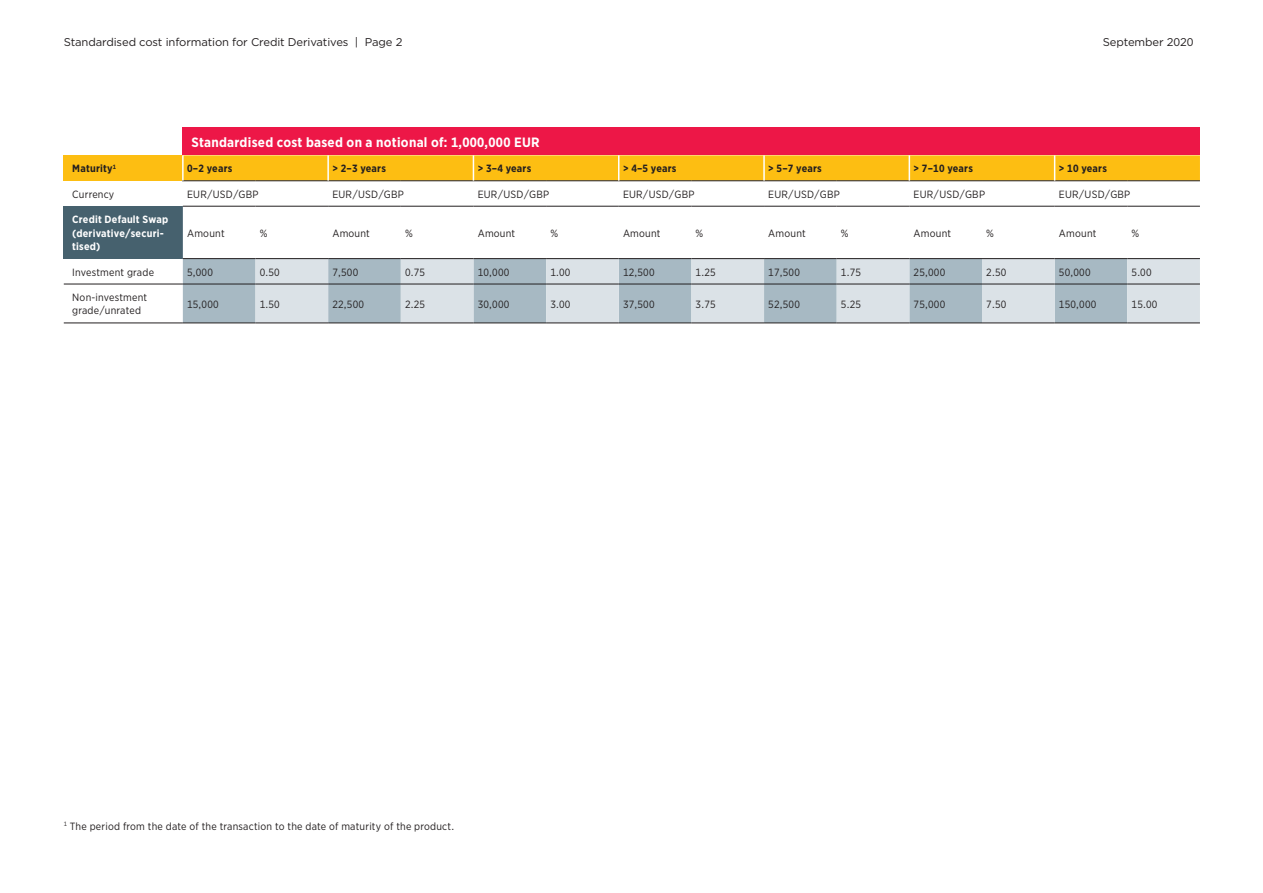
<style>
.page{position:relative;width:1263px;height:893px;background:#fff}
.page>*{position:absolute;margin:0;border:0;box-sizing:border-box;transform-origin:0 0}
.Tabellen-Copy{font:700 13.5px "Gotham Narrow";letter-spacing:.02em;color:#fff}
.t1{font:11.25px "Gotham";letter-spacing:-.01em;color:#231f20}
.Tabellen-Copy-2{font:10.5px/13.5px "Gotham Narrow";letter-spacing:.02em;color:#231f20}
.Tabellen-Copy-3{font:700 10.5px "Gotham Narrow";letter-spacing:.02em;color:#231f20}
.Tabellen-Copy-4{font:700 10.5px/13.5px "Gotham Narrow";letter-spacing:.02em;color:#fff}
</style>
<div class="page">
<div style="left:183px;top:128px;width:1017px;height:27px;background:#ed1747"></div>
<div style="left:64px;top:155px;width:119px;height:26px;background:#fdbe12"></div>
<div style="left:64px;top:206px;width:119px;height:53px;background:#46616e"></div>
<div style="left:183px;top:259px;width:72px;height:64px;background:#a7b9c3"></div>
<svg style="left:255px;top:259px;width:945px;height:64px;background:#c0ccd3"></svg>
<hr style="left:64px;top:284px;width:119px;height:1px;background:#231f20">
<hr style="left:182px;top:181px;width:73px;height:1px;background:#231f20">
<hr style="left:183px;top:206px;width:72px;height:1px;background:#231f20">
<hr style="left:328px;top:206px;width:73px;height:1px;background:#231f20">
<hr style="left:473px;top:206px;width:73px;height:1px;background:#231f20">
<hr style="left:183px;top:258px;width:72px;height:1px;background:#231f20">
<hr style="left:328px;top:258px;width:73px;height:1px;background:#231f20">
<hr style="left:473px;top:258px;width:73px;height:1px;background:#231f20">
<hr style="left:255px;top:206px;width:73px;height:1px;background:#231f20">
<hr style="left:401px;top:206px;width:72px;height:1px;background:#231f20">
<hr style="left:546px;top:206px;width:73px;height:1px;background:#231f20">
<hr style="left:619px;top:206px;width:72px;height:1px;background:#231f20">
<hr style="left:764px;top:206px;width:73px;height:1px;background:#231f20">
<hr style="left:909px;top:206px;width:73px;height:1px;background:#231f20">
<hr style="left:1055px;top:206px;width:72px;height:1px;background:#231f20">
<hr style="left:255px;top:258px;width:73px;height:1px;background:#231f20">
<hr style="left:401px;top:258px;width:72px;height:1px;background:#231f20">
<hr style="left:546px;top:258px;width:73px;height:1px;background:#231f20">
<hr style="left:619px;top:258px;width:72px;height:1px;background:#231f20">
<hr style="left:764px;top:258px;width:73px;height:1px;background:#231f20">
<hr style="left:909px;top:258px;width:73px;height:1px;background:#231f20">
<hr style="left:1055px;top:258px;width:72px;height:1px;background:#231f20">
<hr style="left:619px;top:284px;width:72px;height:1px;background:#231f20">
<hr style="left:764px;top:284px;width:73px;height:1px;background:#231f20">
<hr style="left:183px;top:284px;width:72px;height:1px;background:#231f20">
<hr style="left:328px;top:284px;width:73px;height:1px;background:#231f20">
<hr style="left:473px;top:284px;width:73px;height:1px;background:#231f20">
<hr style="left:255px;top:284px;width:73px;height:1px;background:#231f20">
<hr style="left:401px;top:284px;width:72px;height:1px;background:#231f20">
<hr style="left:546px;top:284px;width:73px;height:1px;background:#231f20">
<hr style="left:909px;top:284px;width:73px;height:1px;background:#231f20">
<hr style="left:1055px;top:284px;width:72px;height:1px;background:#231f20">
<hr style="left:182px;top:155px;width:2px;height:26px;background:#fff">
<hr style="left:837px;top:206px;width:72px;height:1px;background:#231f20">
<hr style="left:837px;top:258px;width:72px;height:1px;background:#231f20">
<hr style="left:837px;top:284px;width:72px;height:1px;background:#231f20">
<hr style="left:982px;top:206px;width:73px;height:1px;background:#231f20">
<hr style="left:982px;top:258px;width:73px;height:1px;background:#231f20">
<hr style="left:982px;top:284px;width:73px;height:1px;background:#231f20">
<hr style="left:1127px;top:206px;width:73px;height:1px;background:#231f20">
<hr style="left:1127px;top:258px;width:73px;height:1px;background:#231f20">
<hr style="left:1127px;top:284px;width:73px;height:1px;background:#231f20">
<svg style="left:183px;top:155px;width:1017px;height:51px"></svg>
<hr style="left:691px;top:206px;width:73px;height:1px;background:#231f20">
<hr style="left:691px;top:258px;width:73px;height:1px;background:#231f20">
<hr style="left:691px;top:284px;width:73px;height:1px;background:#231f20">
<hr style="left:183px;top:323px;width:72px;height:1px;background:#231f20">
<hr style="left:255px;top:323px;width:73px;height:1px;background:#231f20">
<hr style="left:328px;top:323px;width:73px;height:1px;background:#231f20">
<hr style="left:401px;top:323px;width:72px;height:1px;background:#231f20">
<hr style="left:473px;top:323px;width:73px;height:1px;background:#231f20">
<hr style="left:546px;top:323px;width:73px;height:1px;background:#231f20">
<hr style="left:619px;top:323px;width:72px;height:1px;background:#231f20">
<hr style="left:691px;top:323px;width:73px;height:1px;background:#231f20">
<hr style="left:764px;top:323px;width:73px;height:1px;background:#231f20">
<hr style="left:837px;top:323px;width:72px;height:1px;background:#231f20">
<hr style="left:909px;top:323px;width:73px;height:1px;background:#231f20">
<hr style="left:982px;top:323px;width:73px;height:1px;background:#231f20">
<hr style="left:1055px;top:323px;width:72px;height:1px;background:#231f20">
<hr style="left:1127px;top:323px;width:73px;height:1px;background:#231f20">
<hr style="left:64px;top:323px;width:119px;height:1px;background:#231f20">
<p class="t1" style="left:64px;top:35px;width:340px">Standardised cost information for Credit Derivatives | Page 2</p>
<p class="t1" style="left:1103px;top:35px;width:92px">September 2020</p>
<p class="Tabellen-Copy" style="left:191px;top:133px;width:350px">Standardised cost based on a notional of: 1,000,000 EUR</p>
<p class="Tabellen-Copy-3" style="left:72px;top:162px;width:45px">Maturity<sup>1</sup></p>
<p class="Tabellen-Copy-3" style="left:187px;top:162px;width:47px">0–2 years</p>
<p class="Tabellen-Copy-3" style="left:332px;top:162px;width:55px">&gt; 2–3 years</p>
<p class="Tabellen-Copy-3" style="left:478px;top:162px;width:55px">&gt; 3–4 years</p>
<p class="Tabellen-Copy-3" style="left:623px;top:162px;width:55px">&gt; 4–5 years</p>
<p class="Tabellen-Copy-3" style="left:768px;top:162px;width:55px">&gt; 5–7 years</p>
<p class="Tabellen-Copy-3" style="left:913px;top:162px;width:61px">&gt; 7–10 years</p>
<p class="Tabellen-Copy-3" style="left:1059px;top:162px;width:50px">&gt; 10 years</p>
<p class="Tabellen-Copy-2" style="left:72px;top:187px;width:44px">Currency</p>
<p class="Tabellen-Copy-2" style="left:187px;top:187px;width:73px">EUR/USD/GBP</p>
<p class="Tabellen-Copy-2" style="left:332px;top:187px;width:73px">EUR/USD/GBP</p>
<p class="Tabellen-Copy-2" style="left:478px;top:187px;width:73px">EUR/USD/GBP</p>
<p class="Tabellen-Copy-2" style="left:623px;top:187px;width:73px">EUR/USD/GBP</p>
<p class="Tabellen-Copy-2" style="left:768px;top:187px;width:73px">EUR/USD/GBP</p>
<p class="Tabellen-Copy-2" style="left:913px;top:187px;width:73px">EUR/USD/GBP</p>
<p class="Tabellen-Copy-2" style="left:1059px;top:187px;width:73px">EUR/USD/GBP</p>
<p class="Tabellen-Copy-4" style="left:72px;top:213px;width:97px">Credit Default Swap (derivative/securi&shy;tised)</p>
<p class="Tabellen-Copy-2" style="left:187px;top:226px;width:39px">Amount</p>
<p class="Tabellen-Copy-2" style="left:260px;top:226px;width:9px">%</p>
<p class="Tabellen-Copy-2" style="left:332px;top:226px;width:39px">Amount</p>
<p class="Tabellen-Copy-2" style="left:405px;top:226px;width:9px">%</p>
<p class="Tabellen-Copy-2" style="left:478px;top:226px;width:39px">Amount</p>
<p class="Tabellen-Copy-2" style="left:550px;top:226px;width:9px">%</p>
<p class="Tabellen-Copy-2" style="left:623px;top:226px;width:39px">Amount</p>
<p class="Tabellen-Copy-2" style="left:696px;top:226px;width:9px">%</p>
<p class="Tabellen-Copy-2" style="left:768px;top:226px;width:39px">Amount</p>
<p class="Tabellen-Copy-2" style="left:841px;top:226px;width:9px">%</p>
<p class="Tabellen-Copy-2" style="left:913px;top:226px;width:39px">Amount</p>
<p class="Tabellen-Copy-2" style="left:986px;top:226px;width:9px">%</p>
<p class="Tabellen-Copy-2" style="left:1059px;top:226px;width:39px">Amount</p>
<p class="Tabellen-Copy-2" style="left:1131px;top:226px;width:9px">%</p>
<p class="Tabellen-Copy-2" style="left:72px;top:265px;width:83px">Investment grade</p>
<p class="Tabellen-Copy-2" style="left:187px;top:265px;width:27px">5,000</p>
<p class="Tabellen-Copy-2" style="left:260px;top:265px;width:22px">0.50</p>
<p class="Tabellen-Copy-2" style="left:332px;top:265px;width:27px">7,500</p>
<p class="Tabellen-Copy-2" style="left:405px;top:265px;width:22px">0.75</p>
<p class="Tabellen-Copy-2" style="left:478px;top:265px;width:33px">10,000</p>
<p class="Tabellen-Copy-2" style="left:550px;top:265px;width:22px">1.00</p>
<p class="Tabellen-Copy-2" style="left:623px;top:265px;width:33px">12,500</p>
<p class="Tabellen-Copy-2" style="left:696px;top:265px;width:22px">1.25</p>
<p class="Tabellen-Copy-2" style="left:768px;top:265px;width:33px">17,500</p>
<p class="Tabellen-Copy-2" style="left:841px;top:265px;width:22px">1.75</p>
<p class="Tabellen-Copy-2" style="left:913px;top:265px;width:33px">25,000</p>
<p class="Tabellen-Copy-2" style="left:986px;top:265px;width:22px">2.50</p>
<p class="Tabellen-Copy-2" style="left:1059px;top:265px;width:33px">50,000</p>
<p class="Tabellen-Copy-2" style="left:1131px;top:265px;width:22px">5.00</p>
<p class="Tabellen-Copy-2" style="left:72px;top:290px;width:77px">Non-investment grade/unrated</p>
<p class="Tabellen-Copy-2" style="left:187px;top:297px;width:33px">15,000</p>
<p class="Tabellen-Copy-2" style="left:260px;top:297px;width:22px">1.50</p>
<p class="Tabellen-Copy-2" style="left:332px;top:297px;width:33px">22,500</p>
<p class="Tabellen-Copy-2" style="left:405px;top:297px;width:22px">2.25</p>
<p class="Tabellen-Copy-2" style="left:478px;top:297px;width:33px">30,000</p>
<p class="Tabellen-Copy-2" style="left:550px;top:297px;width:22px">3.00</p>
<p class="Tabellen-Copy-2" style="left:623px;top:297px;width:33px">37,500</p>
<p class="Tabellen-Copy-2" style="left:696px;top:297px;width:22px">3.75</p>
<p class="Tabellen-Copy-2" style="left:768px;top:297px;width:33px">52,500</p>
<p class="Tabellen-Copy-2" style="left:841px;top:297px;width:22px">5.25</p>
<p class="Tabellen-Copy-2" style="left:913px;top:297px;width:33px">75,000</p>
<p class="Tabellen-Copy-2" style="left:986px;top:297px;width:22px">7.50</p>
<p class="Tabellen-Copy-2" style="left:1059px;top:297px;width:39px">150,000</p>
<p class="Tabellen-Copy-2" style="left:1131px;top:297px;width:27px">15.00</p>
<p class="Tabellen-Copy-2" style="left:64px;top:819px;width:392px"><sup>1</sup> The period from the date of the transaction to the date of maturity of the product.</p>
</div>
